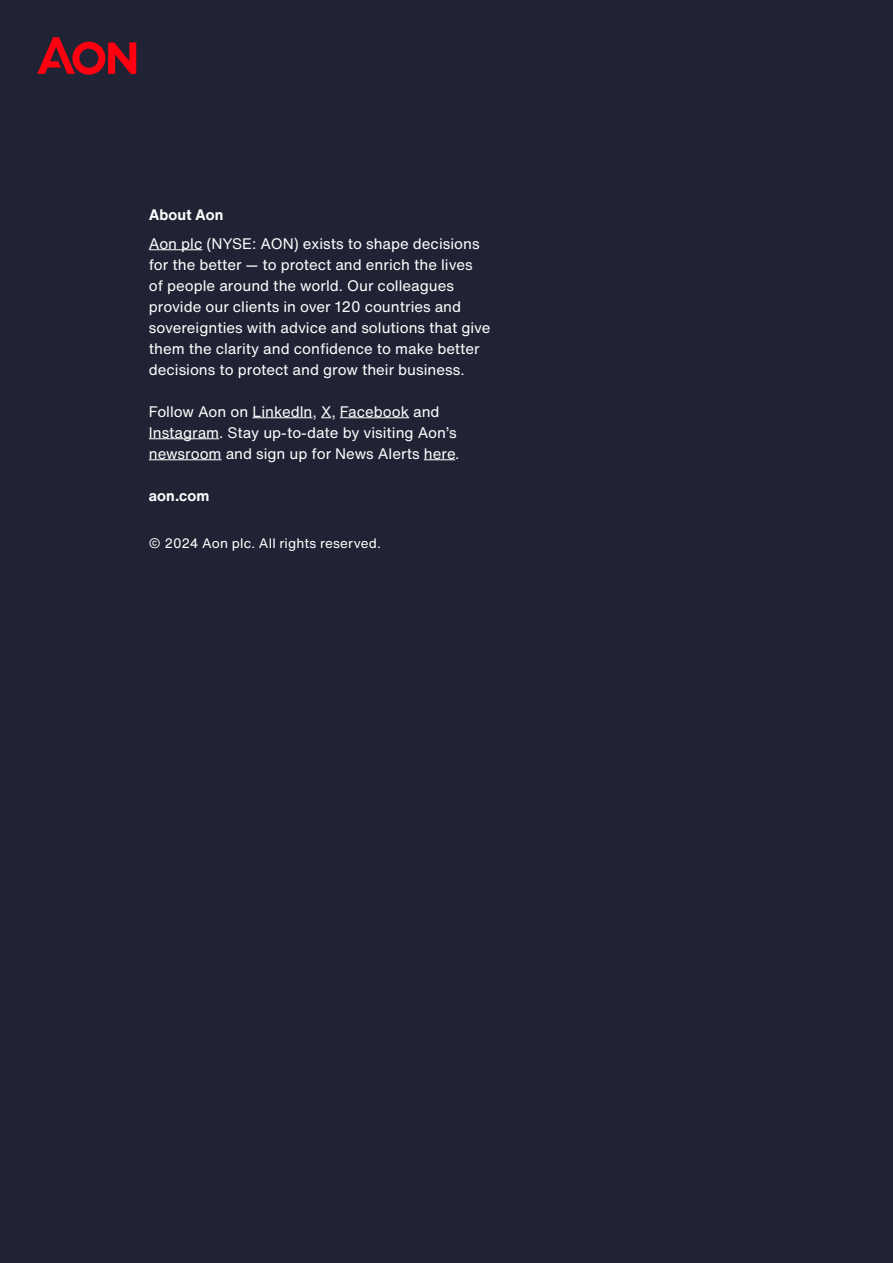
<style>
.page{position:relative;width:893px;height:1263px;background:#202334}
.page>*{position:absolute;margin:0;border:0;box-sizing:border-box;transform-origin:0 0}
.t1{font:15px/21px "Helvetica Now Text";color:#fff}
.t2{font:700 15px "Helvetica Now Text";letter-spacing:.005em;color:#fff}
.t3{font:13.5px "Helvetica Now Text";letter-spacing:.01em;color:#fff}
</style>
<div class="page">
<hr style="left:149px;top:249px;width:53px;height:1px;background:#fff">
<hr style="left:252px;top:417px;width:61px;height:1px;background:#fff">
<hr style="left:340px;top:417px;width:69px;height:1px;background:#fff">
<hr style="left:149px;top:438px;width:70px;height:1px;background:#fff">
<hr style="left:149px;top:459px;width:73px;height:1px;background:#fff">
<hr style="left:424px;top:459px;width:31px;height:1px;background:#fff">
<svg style="left:37px;top:37px;width:99px;height:38px"></svg>
<p class="t2" style="left:149px;top:205px;width:76px">About Aon</p>
<p class="t1" style="left:149px;top:233px;width:343px">Aon plc (NYSE: AON) exists to shape decisions for the better — to protect and enrich the lives of people around the world. Our colleagues provide our clients in over 120 countries and sovereignties with advice and solutions that give them the clarity and confidence to make better decisions to protect and grow their business.</p>
<p class="t1" style="left:149px;top:401px;width:312px">Follow Aon on LinkedIn, X, Facebook and<br>Instagram. Stay up-to-date by visiting Aon’s newsroom and sign up for News Alerts here.</p>
<p class="t2" style="left:149px;top:485px;width:62px">aon.com</p>
<p class="t3" style="left:149px;top:534px;width:234px">© 2024 Aon plc. All rights reserved.</p>
</div>
